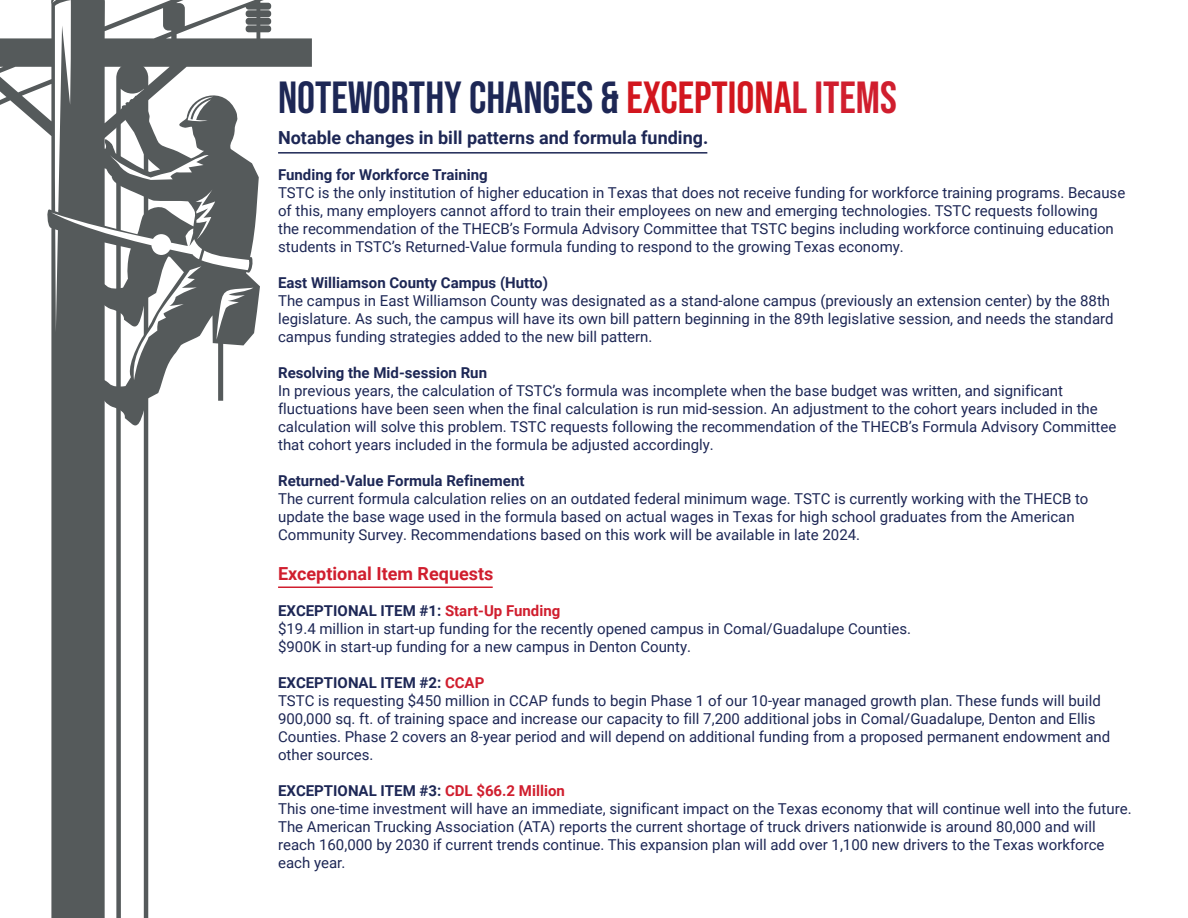
<style>
.page{position:relative;width:1188px;height:918px;background:#fff}
.page>*{position:absolute;margin:0;border:0;box-sizing:border-box;transform-origin:0 0}
.t1{font:45px "Bebas Neue";color:#1d2755}
.t2{font:700 18px "Roboto";color:#1d2755}
.t3{font:700 18px "Roboto";color:#d01e2e}
.t4{font:15px/18px "Roboto";color:#1d2755}
.t5{font:700 15px "Roboto";color:#1d2755}
.s1{color:#d2161e}
.s2{color:#d01e2e}
</style>
<div class="page">
<svg style="left:0;top:0;width:312px;height:132px"></svg>
<svg style="left:46px;top:84px;width:214px;height:250px"></svg>
<svg style="left:51px;top:0;width:202px;height:918px"></svg>
<hr style="left:278px;top:152px;width:429px;height:2px;background:#1d2755">
<hr style="left:278px;top:586px;width:215px;height:2px;background:#d01e2e">
<p class="t1" style="left:278px;top:72px;width:620px">NOTEWORTHY CHANGES &amp; <span class="s1">EXCEPTIONA</span><span class="s2">L ITEMS</span></p>
<p class="t2" style="left:278px;top:125px;width:432px">Notable changes in bill patterns and formula funding.</p>
<p class="t5" style="left:278px;top:164px;width:211px">Funding for Workforce Training</p>
<p class="t4" style="left:278px;top:183px;width:849px">TSTC is the only institution of higher education in Texas that does not receive funding for workforce training programs. Because of this, many employers cannot afford to train their employees on new and emerging technologies. TSTC requests following<br>the recommendation of the THECB’s Formula Advisory Committee that TSTC begins including workforce continuing education students in TSTC’s Returned-Value formula funding to respond to the growing Texas economy.</p>
<p class="t5" style="left:278px;top:272px;width:271px">East Williamson County Campus (Hutto)</p>
<p class="t4" style="left:278px;top:291px;width:837px">The campus in East Williamson County was designated as a stand-alone campus (previously an extension center) by the 88th legislature. As such, the campus will have its own bill pattern beginning in the 89th legislative session, and needs the standard campus funding strategies added to the new bill pattern.</p>
<p class="t5" style="left:278px;top:362px;width:210px">Resolving the Mid-session Run</p>
<p class="t4" style="left:278px;top:381px;width:840px">In previous years, the calculation of TSTC’s formula was incomplete when the base budget was written, and significant fluctuations have been seen when the final calculation is run mid-session. An adjustment to the cohort years included in the calculation will solve this problem. TSTC requests following the recommendation of the THECB’s Formula Advisory Committee that cohort years included in the formula be adjusted accordingly.</p>
<p class="t5" style="left:278px;top:470px;width:248px">Returned-Value Formula Refinement</p>
<p class="t4" style="left:278px;top:489px;width:812px">The current formula calculation relies on an outdated federal minimum wage. TSTC is currently working with the THECB to update the base wage used in the formula based on actual wages in Texas for high school graduates from the American<br>Community Survey. Recommendations based on this work will be available in late 2024.</p>
<p class="t3" style="left:278px;top:561px;width:217px">Exceptional Item Requests</p>
<p class="t5" style="left:278px;top:600px;width:284px">EXCEPTIONAL ITEM #1: <span class="s2">Start-Up Funding</span></p>
<p class="t4" style="left:278px;top:619px;width:635px">$19.4 million in start-up funding for the recently opened campus in Comal/Guadalupe Counties.</p>
<p class="t4" style="left:278px;top:637px;width:415px">$900K in start-up funding for a new campus in Denton County.</p>
<p class="t5" style="left:278px;top:672px;width:208px">EXCEPTIONAL ITEM #2: <span class="s2">CCAP</span></p>
<p class="t4" style="left:278px;top:691px;width:834px">TSTC is requesting $450 million in CCAP funds to begin Phase 1 of our 10-year managed growth plan. These funds will build 900,000 sq. ft. of training space and increase our capacity to fill 7,200 additional jobs in Comal/Guadalupe, Denton and Ellis Counties. Phase 2 covers an 8-year period and will depend on additional funding from a proposed permanent endowment and other sources.</p>
<p class="t5" style="left:278px;top:780px;width:288px">EXCEPTIONAL ITEM #3: <span class="s2">CDL $66.2 Million</span></p>
<p class="t4" style="left:278px;top:799px;width:855px">This one-time investment will have an immediate, significant impact on the Texas economy that will continue well into the future.<br>The American Trucking Association (ATA) reports the current shortage of truck drivers nationwide is around 80,000 and will reach 160,000 by 2030 if current trends continue. This expansion plan will add over 1,100 new drivers to the Texas workforce each year.</p>
</div>
